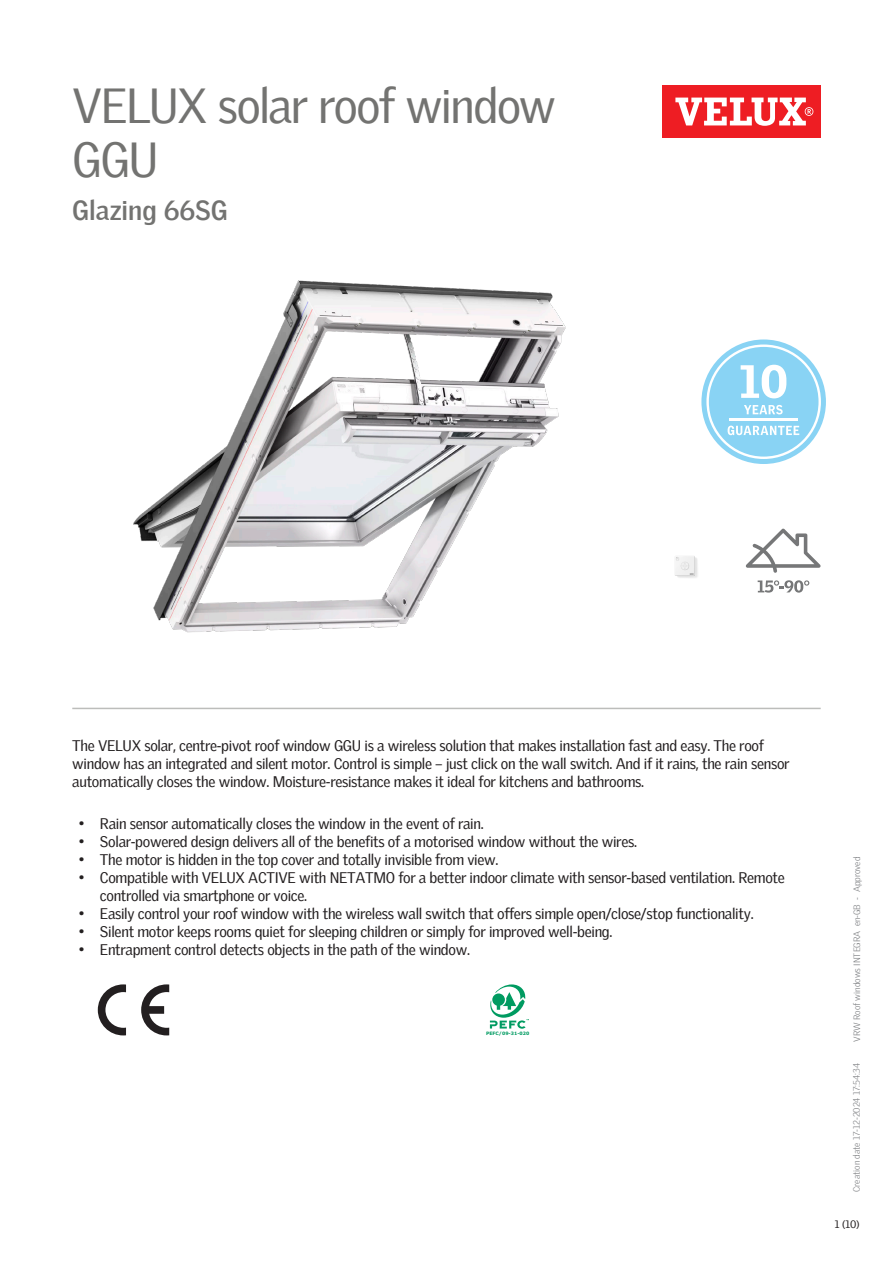
<style>
.page{position:relative;width:893px;height:1263px;background:#fff}
.page>*{position:absolute;margin:0;border:0;box-sizing:border-box;transform-origin:0 0}
.Headline{font:48px/54px "Velux Gothic";letter-spacing:-.03em;color:#737371}
.t1{font:700 27px "Velux Gothic";color:#737371}
.Body_Regular{font:15px/18px "Velux Gothic";letter-spacing:-.02em;color:#231f20}
.t2{font:10.5px "Velux Gothic";color:#231f20}
.t3{font:300 9px "Velux Gothic";color:#7c7e81}
.t4{font:700 4.65px "Verdana";color:#009b61}
</style>
<div class="page">
<div style="left:662px;top:85px;width:159px;height:53px;background:#ee1d23"></div>
<svg style="left:675px;top:98px;width:138px;height:28px"></svg>
<hr style="left:72px;top:708px;width:749px;height:1px;background:#bcbdbb">
<svg style="left:746px;top:528px;width:75px;height:45px"></svg>
<svg style="left:758px;top:580px;width:51px;height:13px"></svg>
<img style="left:675px;top:556px;width:23px;height:22px">
<svg style="left:701px;top:339px;width:125px;height:125px"></svg>
<svg style="left:141px;top:984px;width:28px;height:51px"></svg>
<svg style="left:98px;top:984px;width:28px;height:51px"></svg>
<svg style="left:490px;top:984px;width:39px;height:45px"></svg>
<img style="left:133px;top:280px;width:433px;height:353px">
<p class="Headline" style="left:72px;top:74px;width:485px">VELUX solar roof window<br>GGU</p>
<p class="t1" style="left:72px;top:190px;width:157px">Glazing 66SG</p>
<p class="Body_Regular" style="left:72px;top:735px;width:719px">The VELUX solar, centre-pivot roof window GGU is a wireless solution that makes installation fast and easy. The roof window has an integrated and silent motor. Control is simple – just click on the wall switch. And if it rains, the rain sensor automatically closes the window. Moisture-resistance makes it ideal for kitchens and bathrooms.</p>
<p class="Body_Regular" style="left:79px;top:814px;width:407px">• Rain sensor automatically closes the window in the event of rain.</p>
<p class="Body_Regular" style="left:79px;top:832px;width:560px">• Solar-powered design delivers all of the benefits of a motorised window without the wires.</p>
<p class="Body_Regular" style="left:79px;top:850px;width:421px">• The motor is hidden in the top cover and totally invisible from view.</p>
<p class="Body_Regular" style="left:100px;top:868px;width:686px;text-indent:-21px">• Compatible with VELUX ACTIVE with NETATMO for a better indoor climate with sensor-based ventilation. Remote controlled via smartphone or voice.</p>
<p class="Body_Regular" style="left:79px;top:904px;width:676px">• Easily control your roof window with the wireless wall switch that offers simple open/close/stop functionality.</p>
<p class="Body_Regular" style="left:79px;top:922px;width:535px">• Silent motor keeps rooms quiet for sleeping children or simply for improved well-being.</p>
<p class="Body_Regular" style="left:79px;top:940px;width:393px">• Entrapment control detects objects in the path of the window.</p>
<p class="t4" style="left:486px;top:1030px;width:45px">PEFC/09-31-020</p>
<p class="t3" style="left:850px;top:1042px;width:187px;rotate:-90deg">VRW Roof windows INTEGRA en-GB - Approved</p>
<p class="t3" style="left:850px;top:1192px;width:130px;rotate:-90deg">Creation date 17-12-2024 17:54:34</p>
<p class="t2" style="left:835px;top:1216px;width:26px">1 (10)</p>
</div>
